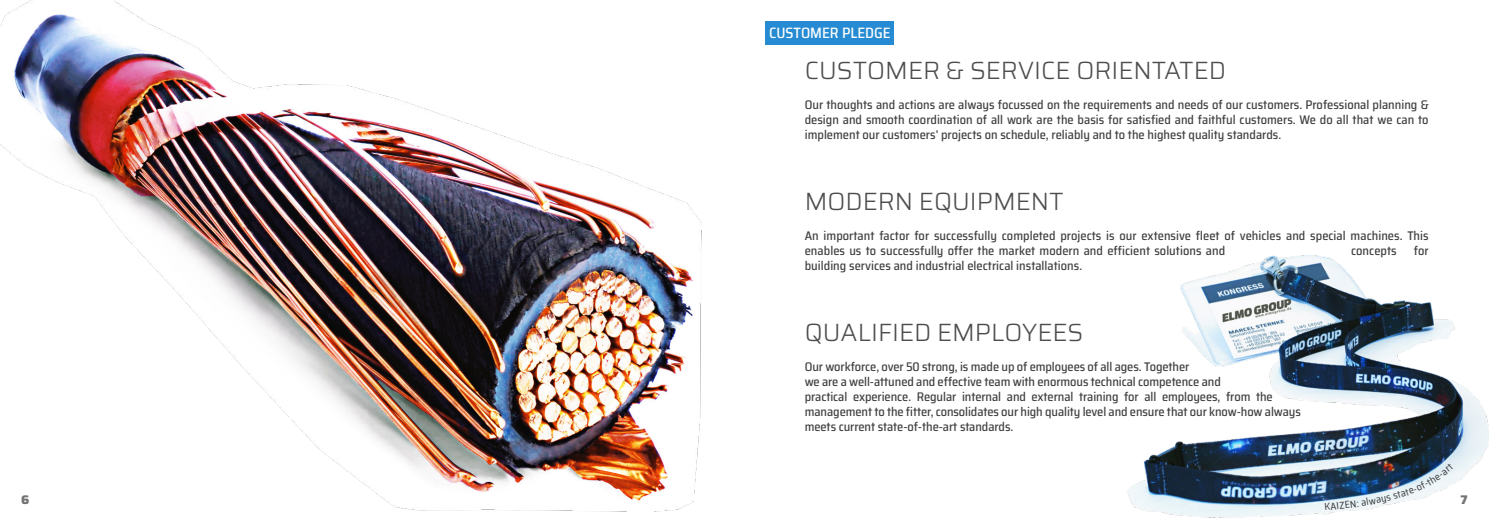
<style>
.page{position:relative;width:1489px;height:525px;background:#fff}
.page>*{position:absolute;margin:0;border:0;box-sizing:border-box;transform-origin:0 0}
.t1{font:300 25px "Saira";color:#4d4d4d}
.t2{font:500 semi-condensed 15px "Saira";color:#fff}
.t3{font:500 semi-condensed 12.5px/15px "Saira";letter-spacing:-.005em;color:#404040}
.t4{font:800 12.5px "Saira";color:#737373}
.t5{font:semi-condensed 10px "Saira";color:#323232}
</style>
<div class="page">
<img style="left:0;top:0;width:701px;height:511px">
<img style="left:1127px;top:256px;width:361px;height:261px">
<div style="left:765px;top:21px;width:129px;height:24px;background:#268bd2"></div>
<img style="left:1344px;top:462px;width:109px;height:46px">
<p class="t2" style="left:769px;top:21px;width:123px">CUSTOMER PLEDGE</p>
<h1 class="t1" style="left:804px;top:50px;width:423px">CUSTOMER &amp; SERVICE ORIENTATED</h1>
<p class="t3" style="left:804px;top:97px;width:625px;text-align:justify">Our thoughts and actions are always focussed on the requirements and needs of our customers. Professional planning &amp; design and smooth coordination of all work are the basis for satisfied and faithful customers. We do all that we can to implement our customers’ projects on schedule, reliably and to the highest quality standards.</p>
<h1 class="t1" style="left:804px;top:181px;width:260px">MODERN EQUIPMENT</h1>
<p class="t3" style="left:804px;top:227px;width:625px">An important factor for successfully completed projects is our extensive fleet of vehicles and special machines. This enables us to successfully offer the market modern and efficient solutions and</p>
<p class="t3" style="left:1350px;top:242px;width:47px">concepts</p>
<p class="t3" style="left:1413px;top:242px;width:16px">for</p>
<p class="t3" style="left:804px;top:257px;width:279px">building services and industrial electrical installations.</p>
<h1 class="t1" style="left:804px;top:312px;width:280px">QUALIFIED EMPLOYEES</h1>
<p class="t3" style="left:804px;top:358px;width:497px">Our workforce, over 50 strong, is made up of employees of all ages. Together<br>we are a well-attuned and effective team with enormous technical competence and<br>practical experience. Regular internal and external training for all employees, from the management to the fitter, consolidates our high quality level and ensure that our know-how always meets current state-of-the-art standards.</p>
<p class="t4" style="left:21px;top:489px;width:10px">6</p>
<p class="t4" style="left:1460px;top:489px;width:9px">7</p>
<p class="t5" style="left:1323px;top:499px;width:22px;rotate:-6deg">KAIZ</p>
</div>
